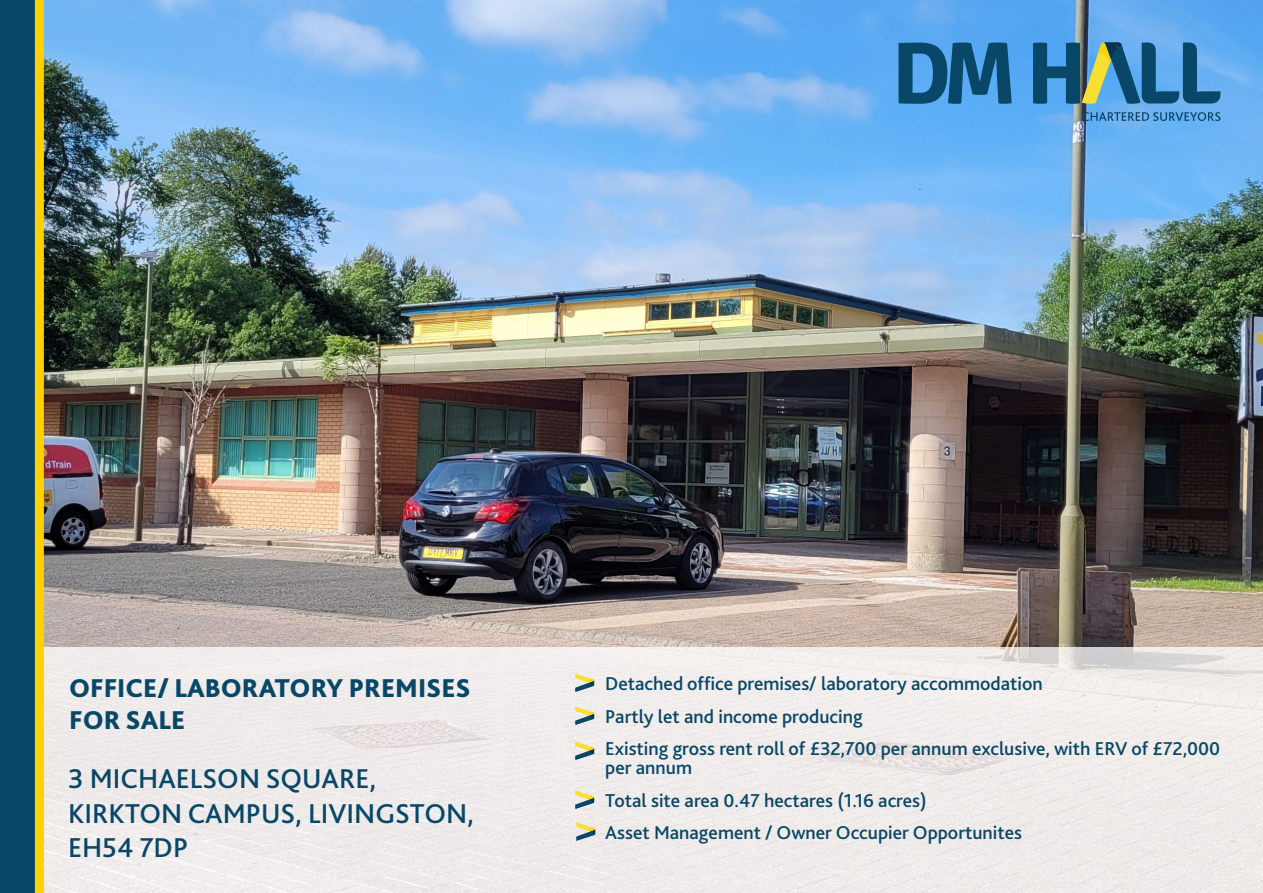
<style>
.page{position:relative;width:1263px;height:893px;background:#fff}
.page>*{position:absolute;margin:0;border:0;box-sizing:border-box;transform-origin:0 0}
._3_Address{font:500 28.5px/34.2px "Bliss 2";color:#084767}
._2_Desc{font:800 27px "Bliss 2";color:#084767}
._4_list_text{font:500 19.5px/19.5px "Bliss 2";color:#084767}
</style>
<div class="page">
<img style="left:44px;top:0;width:1219px;height:648px">
<div style="left:43px;top:648px;width:1220px;height:245px;background:#f0ecea"></div>
<svg style="left:898px;top:43px;width:114px;height:61px;background:#246a98"></svg>
<svg style="left:1082px;top:112px;width:138px;height:9px"></svg>
<svg style="left:1033px;top:43px;width:187px;height:61px;background:#4380a1"></svg>
<svg style="left:575px;top:674px;width:19px;height:18px"></svg>
<svg style="left:575px;top:707px;width:19px;height:18px"></svg>
<svg style="left:575px;top:742px;width:19px;height:18px"></svg>
<svg style="left:575px;top:791px;width:19px;height:18px"></svg>
<svg style="left:576px;top:823px;width:19px;height:18px"></svg>
<div style="left:0;top:0;width:41px;height:893px;background:#084767"></div>
<div style="left:35px;top:0;width:9px;height:893px;background:#fed006"></div>
<p class="_2_Desc" style="left:69px;top:671px;width:403px">OFFICE/ LABORATORY PREMISES</p>
<p class="_2_Desc" style="left:69px;top:704px;width:118px">FOR SALE</p>
<p class="_3_Address" style="left:68px;top:761px;width:309px">3 MICHAELSON SQUARE,</p>
<p class="_3_Address" style="left:68px;top:795px;width:407px">KIRKTON CAMPUS, LIVINGSTON,<br>EH54 7DP</p>
<p class="_4_list_text" style="left:605px;top:674px;width:439px">Detached office premises/ laboratory accommodation</p>
<p class="_4_list_text" style="left:605px;top:706px;width:259px">Partly let and income producing</p>
<p class="_4_list_text" style="left:605px;top:738px;width:616px">Existing gross rent roll of £32,700 per annum exclusive, with ERV of £72,000 per annum</p>
<p class="_4_list_text" style="left:605px;top:790px;width:323px">Total site area 0.47 hectares (1.16 acres)</p>
<p class="_4_list_text" style="left:605px;top:822px;width:418px">Asset Management / Owner Occupier Opportunites</p>
</div>
